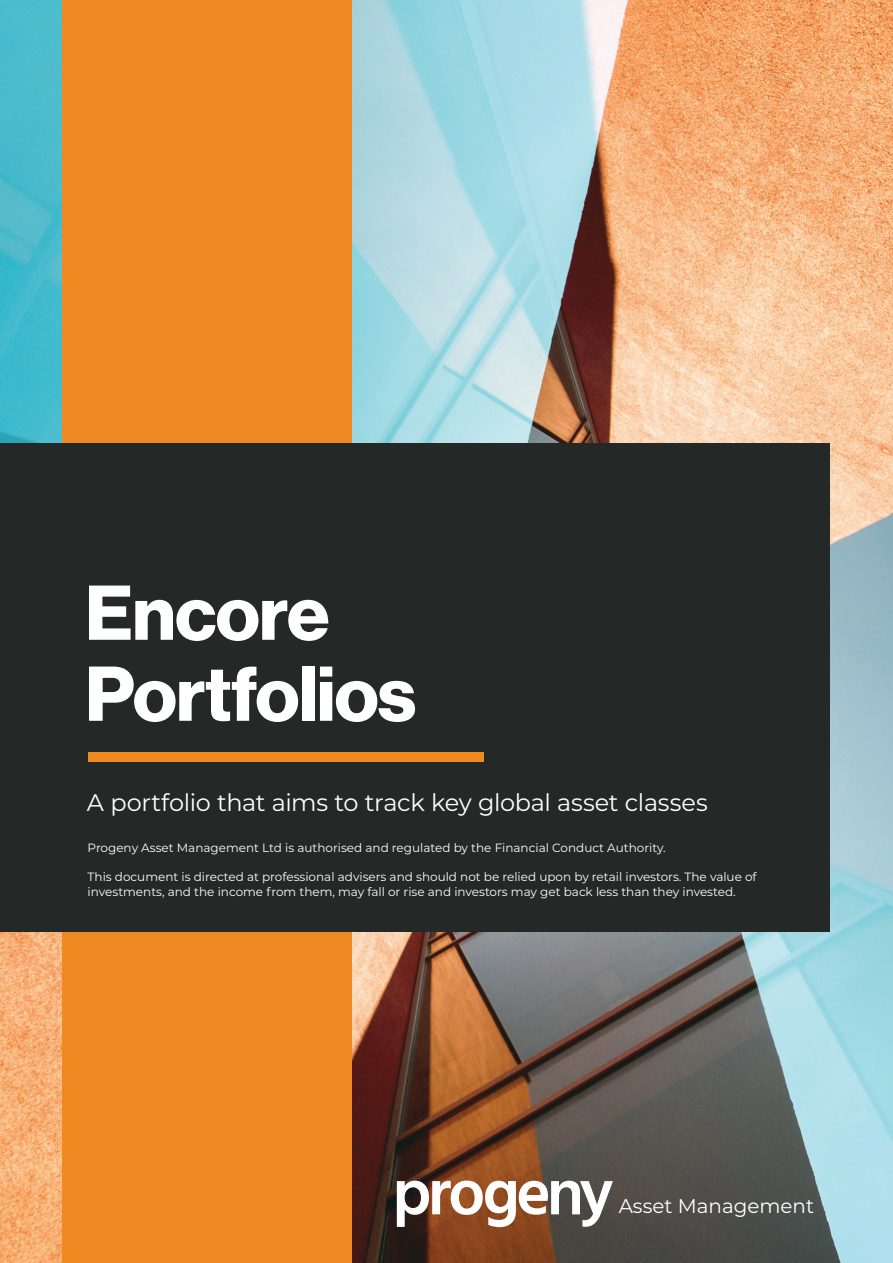
<style>
.page{position:relative;width:893px;height:1263px;background:#fff}
.page>*{position:absolute;margin:0;border:0;box-sizing:border-box;transform-origin:0 0}
.chapter_title{font:75.9px "N Haas Grotesk DS Pro 75 Bd";letter-spacing:-.005em;color:#fff}
.chapter_title-2{font:24px "Montserrat";letter-spacing:-.015em;color:#fff}
.t1{font:19.95px "Montserrat";color:#fff}
.t2{font:12px/14.4px "Montserrat";color:#fff}
</style>
<div class="page">
<img style="left:0;top:0;width:893px;height:1263px">
<div style="left:62px;top:0;width:290px;height:1263px;background:#f08921"></div>
<div style="left:0;top:443px;width:830px;height:489px;background:#242827"></div>
<div style="left:88px;top:752px;width:396px;height:9px;background:#f08921"></div>
<svg style="left:397px;top:1180px;width:216px;height:47px"></svg>
<p class="chapter_title" style="left:85px;top:569px;width:246px">Encore</p>
<p class="chapter_title" style="left:85px;top:650px;width:332px">Portfolios</p>
<p class="chapter_title-2" style="left:87px;top:786px;width:622px">A portfolio that aims to track key global asset classes</p>
<p class="t2" style="left:88px;top:840px;width:580px">Progeny Asset Management Ltd is authorised and regulated by the Financial Conduct Authority.</p>
<p class="t2" style="left:88px;top:869px;width:671px">This document is directed at professional advisers and should not be relied upon by retail investors. The value of investments, and the income from them, may fall or rise and investors may get back less than they invested.</p>
<h3 class="t1" style="left:619px;top:1192px;width:197px">Asset Management</h3>
</div>
